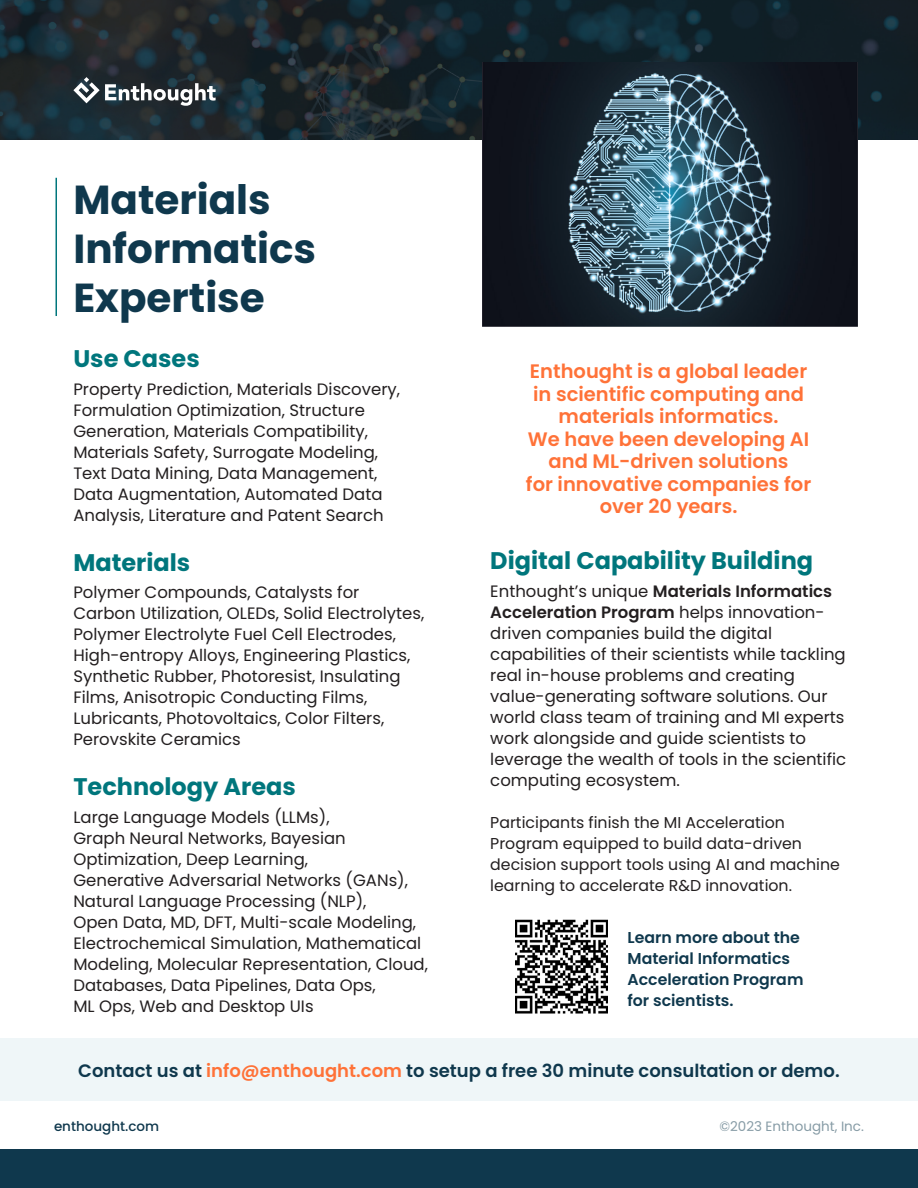
<style>
.page{position:relative;width:918px;height:1188px;background:#fff}
.page>*{position:absolute;margin:0;border:0;box-sizing:border-box;transform-origin:0 0}
.Headerbig{font:700 40.5px/48.6px "Poppins";color:#0f384d}
.Section_Header{font:700 24px "Poppins";color:#00767c}
.Paragraph_Style_1{font:600 19.5px/22.5px "Poppins";color:#ff7238;text-align:center}
.Header_2{font:600 18px "Poppins";color:#0f384d}
.Paragraph_Style_poppins_text{font:16.5px/21px "Poppins";color:#231f20}
.Paragraph_Style_poppins_text-2{font:15.75px/21px "Poppins";color:#231f20}
.Paragraph_Style_1-2{font:600 15.75px/21px "Poppins";color:#0f384d}
.t1{font:13.5px "Poppins";color:#879ca6}
.t2{font:500 13.5px "Poppins";color:#0f384d}
.s1{font-weight:600}
.s2{color:#ff7238}
</style>
<div class="page">
<div style="left:0;top:1038px;width:918px;height:63px;background:#eff6f8"></div>
<svg style="left:0;top:0;width:918px;height:140px;background:#19272d"></svg>
<svg style="left:73px;top:77px;width:143px;height:29px"></svg>
<img style="left:483px;top:63px;width:374px;height:264px">
<hr style="left:56px;top:178px;width:1px;height:138px;background:#00767c">
<div style="left:0;top:1150px;width:918px;height:38px;background:#0f384d"></div>
<img style="left:515px;top:919px;width:93px;height:95px">
<p class="Headerbig" style="left:73px;top:176px;width:244px">Materials<br>Informatics<br>Expertise</p>
<p class="Section_Header" style="left:73px;top:345px;width:128px">Use Cases</p>
<p class="Paragraph_Style_poppins_text" style="left:73px;top:379px;width:328px">Property Prediction, Materials Discovery, Formulation Optimization, Structure Generation, Materials Compatibility, Materials Safety, Surrogate Modeling, Text Data Mining, Data Management,</p>
<p class="Paragraph_Style_poppins_text" style="left:73px;top:484px;width:312px">Data Augmentation, Automated Data<br>Analysis, Literature and Patent Search</p>
<p class="Section_Header" style="left:73px;top:548px;width:118px">Materials</p>
<p class="Paragraph_Style_poppins_text" style="left:73px;top:582px;width:352px">Polymer Compounds, Catalysts for Carbon Utilization, OLEDs, Solid Electrolytes, Polymer Electrolyte Fuel Cell Electrodes, High-entropy Alloys, Engineering Plastics, Synthetic Rubber, Photoresist, Insulating Films, Anisotropic Conducting Films, Lubricants, Photovoltaics, Color Filters, Perovskite Ceramics</p>
<p class="Section_Header" style="left:73px;top:773px;width:224px">Technology Areas</p>
<p class="Paragraph_Style_poppins_text" style="left:73px;top:806px;width:258px">Large Language Models (LLMs),</p>
<p class="Paragraph_Style_poppins_text" style="left:73px;top:827px;width:274px">Graph Neural Networks, Bayesian<br>Optimization, Deep Learning,</p>
<p class="Paragraph_Style_poppins_text" style="left:73px;top:869px;width:336px">Generative Adversarial Networks (GANs),<br>Natural Language Processing (NLP),</p>
<p class="Paragraph_Style_poppins_text" style="left:73px;top:911px;width:356px">Open Data, MD, DFT, Multi-scale Modeling, Electrochemical Simulation, Mathematical Modeling, Molecular Representation, Cloud, Databases, Data Pipelines, Data Ops,</p>
<p class="Paragraph_Style_poppins_text" style="left:73px;top:995px;width:242px">ML Ops, Web and Desktop UIs</p>
<p class="Paragraph_Style_1" style="left:530px;top:361px;width:279px">Enthought is a global leader in scientific computing and materials informatics.</p>
<p class="Paragraph_Style_1" style="left:528px;top:428px;width:283px">We have been developing AI and ML-driven solutions</p>
<p class="Paragraph_Style_1" style="left:526px;top:473px;width:287px">for innovative companies for over 20 years.</p>
<p class="Section_Header" style="left:490px;top:547px;width:324px">Digital Capability Building</p>
<p class="Paragraph_Style_poppins_text" style="left:490px;top:581px;width:357px">Enthought’s unique <span class="s1">Materials Informatics Acceleration Program</span> helps innovation&shy;driven companies build the digital capabilities of their scientists while tackling real in-house problems and creating value-generating software solutions. Our world class team of training and MI experts work alongside and guide scientists to leverage the wealth of tools in the scientific computing ecosystem.</p>
<p class="Paragraph_Style_poppins_text-2" style="left:490px;top:812px;width:351px">Participants finish the MI Acceleration Program equipped to build data-driven decision support tools using AI and machine learning to accelerate R&amp;D innovation.</p>
<p class="Paragraph_Style_1-2" style="left:628px;top:927px;width:178px">Learn more about the<br>Material Informatics<br>Acceleration Program for scientists.</p>
<p class="Header_2" style="left:78px;top:1061px;width:763px">Contact us at <span class="s2">info@enthought.com</span> to setup a free 30 minute consultation or demo.</p>
<p class="t2" style="left:54px;top:1119px;width:107px">enthought.com</p>
<p class="t1" style="left:719px;top:1119px;width:146px">©2023 Enthought, Inc.</p>
</div>
